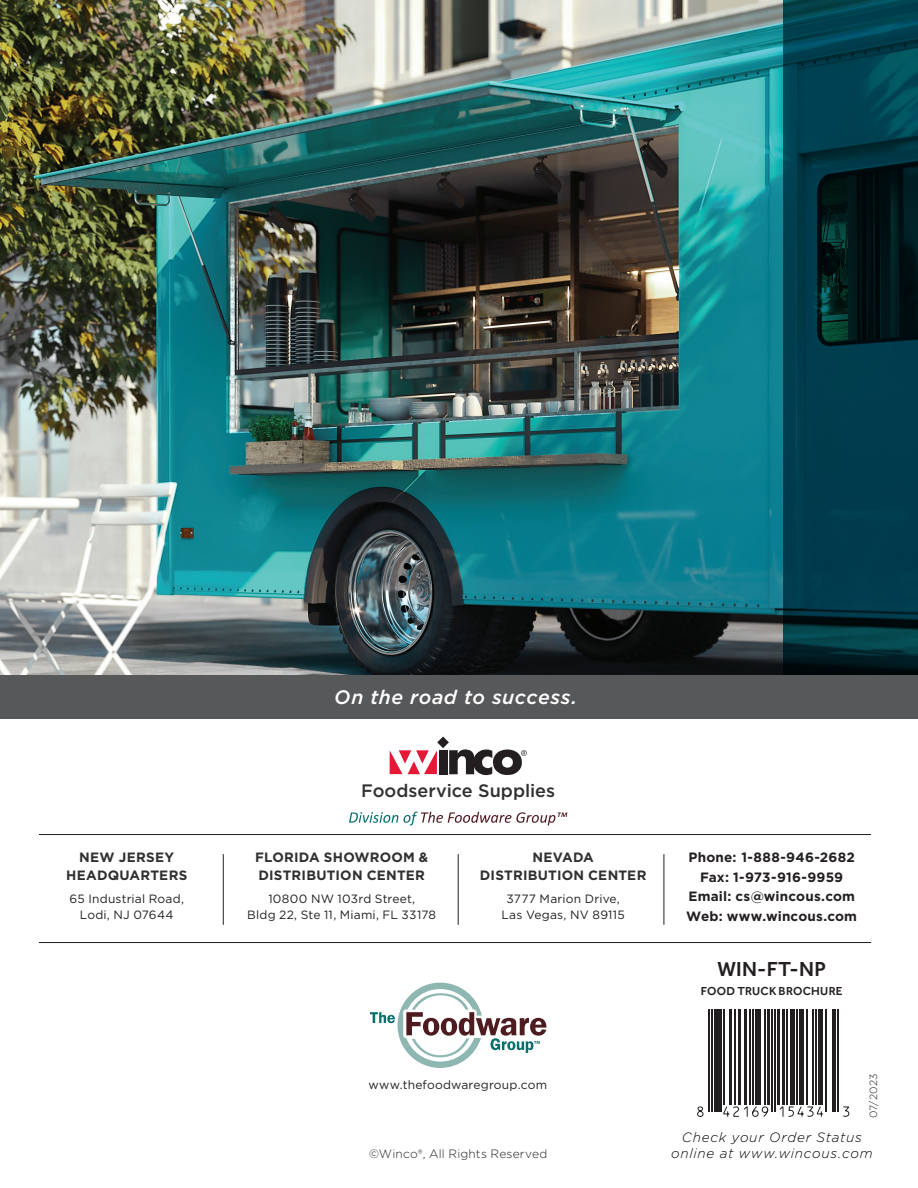
<style>
.page{position:relative;width:918px;height:1188px;background:#fff}
.page>*{position:absolute;margin:0;border:0;box-sizing:border-box;transform-origin:0 0}
.WINCO_INFO_align_L{font:500 21px "Effra";letter-spacing:.01em;color:#231f20}
.ROMANCE_TEXT{font:italic 500 19.5px "Gotham";letter-spacing:.03em;color:#fff}
.t1{font:500 18px "Gotham";color:#312f30}
.t2{font:700 13.5px/18px "Gotham";letter-spacing:.015em;color:#312f30}
.t3{font:700 13.5px "Gotham";letter-spacing:.015em;color:#231f20}
.t4{font:italic 300 13.5px "Gotham";letter-spacing:.055em;color:#000}
.t5{font:12px "Gotham";letter-spacing:.015em;color:#231f20}
.t6{font:300 12px "Gotham";letter-spacing:.015em;color:#231f20}
.WINCO_INFO_align_L-2{font:500 12px "Effra";letter-spacing:.02em;color:#231f20}
.t7{font:300 10.5px "Gotham";letter-spacing:.02em;color:#231f20}
</style>
<div class="page">
<div style="left:0;top:621px;width:918px;height:97px;background:#57585a"></div>
<img style="left:0;top:0;width:783px;height:675px">
<svg style="left:783px;top:0;width:135px;height:675px;background:#003440"></svg>
<svg style="left:712px;top:1010px;width:123px;height:96px"></svg>
<hr style="left:708px;top:1010px;width:2px;height:102px;background:#231f20">
<hr style="left:711px;top:1010px;width:1px;height:102px;background:#231f20">
<hr style="left:714px;top:1010px;width:2px;height:102px;background:#231f20">
<hr style="left:718px;top:1010px;width:4px;height:102px;background:#231f20">
<hr style="left:723px;top:1010px;width:2px;height:95px;background:#231f20">
<hr style="left:729px;top:1010px;width:3px;height:95px;background:#231f20">
<hr style="left:734px;top:1010px;width:2px;height:95px;background:#231f20">
<hr style="left:738px;top:1010px;width:3px;height:95px;background:#231f20">
<hr style="left:744px;top:1010px;width:3px;height:95px;background:#231f20">
<hr style="left:749px;top:1010px;width:2px;height:95px;background:#231f20">
<hr style="left:752px;top:1010px;width:2px;height:95px;background:#231f20">
<div style="left:755px;top:1010px;width:5px;height:95px;background:#231f20"></div>
<hr style="left:765px;top:1010px;width:1px;height:95px;background:#231f20">
<hr style="left:767px;top:1010px;width:3px;height:95px;background:#231f20">
<hr style="left:771px;top:1010px;width:2px;height:102px;background:#231f20">
<hr style="left:774px;top:1010px;width:2px;height:102px;background:#231f20">
<hr style="left:777px;top:1010px;width:3px;height:95px;background:#231f20">
<hr style="left:782px;top:1010px;width:3px;height:95px;background:#231f20">
<hr style="left:787px;top:1010px;width:1px;height:95px;background:#231f20">
<hr style="left:791px;top:1010px;width:4px;height:95px;background:#231f20">
<hr style="left:796px;top:1010px;width:2px;height:95px;background:#231f20">
<hr style="left:799px;top:1010px;width:4px;height:95px;background:#231f20">
<hr style="left:806px;top:1010px;width:1px;height:95px;background:#231f20">
<hr style="left:813px;top:1010px;width:1px;height:95px;background:#231f20">
<hr style="left:815px;top:1010px;width:2px;height:95px;background:#231f20">
<hr style="left:818px;top:1010px;width:4px;height:95px;background:#231f20">
<hr style="left:825px;top:1010px;width:1px;height:102px;background:#231f20">
<hr style="left:832px;top:1010px;width:1px;height:102px;background:#231f20">
<hr style="left:835px;top:1010px;width:1px;height:102px;background:#231f20">
<hr style="left:837px;top:1010px;width:2px;height:102px;background:#231f20">
<svg style="left:697px;top:1106px;width:153px;height:11px"></svg>
<svg style="left:370px;top:983px;width:176px;height:85px"></svg>
<svg style="left:390px;top:737px;width:137px;height:39px"></svg>
<svg style="left:349px;top:812px;width:218px;height:13px"></svg>
<hr style="left:664px;top:854px;width:1px;height:71px;background:#231f20">
<hr style="left:223px;top:854px;width:1px;height:71px;background:#231f20">
<hr style="left:458px;top:854px;width:1px;height:71px;background:#231f20">
<hr style="left:39px;top:834px;width:832px;height:1px;background:#231f20">
<hr style="left:39px;top:942px;width:832px;height:1px;background:#231f20">
<p class="t2" style="left:79px;top:849px;width:96px">NEW JERSEY</p>
<p class="t2" style="left:66px;top:867px;width:123px">HEADQUARTERS</p>
<p class="t5" style="left:70px;top:891px;width:116px">65 Industrial Road,</p>
<p class="t5" style="left:80px;top:908px;width:95px">Lodi, NJ 07644</p>
<p class="ROMANCE_TEXT" style="left:334px;top:684px;width:245px">On the road to success.</p>
<p class="t1" style="left:361px;top:779px;width:195px">Foodservice Supplies</p>
<p class="t2" style="left:255px;top:849px;width:175px">FLORIDA SHOWROOM &amp;<br>DISTRIBUTION CENTER</p>
<p class="t5" style="left:268px;top:891px;width:148px">10800 NW 103rd Street,</p>
<p class="t5" style="left:247px;top:908px;width:190px">Bldg 22, Ste 11, Miami, FL 33178</p>
<p class="t2" style="left:532px;top:849px;width:63px">NEVADA</p>
<p class="t2" style="left:480px;top:867px;width:168px">DISTRIBUTION CENTER</p>
<p class="t5" style="left:506px;top:891px;width:115px">3777 Marion Drive,</p>
<p class="t5" style="left:502px;top:908px;width:125px">Las Vegas, NV 89115</p>
<p class="t5" style="left:368px;top:1077px;width:180px">www.thefoodwaregroup.com</p>
<p class="t3" style="left:689px;top:849px;width:168px">Phone: 1-888-946-2682</p>
<p class="t3" style="left:700px;top:868px;width:145px">Fax: 1-973-916-9959</p>
<p class="t3" style="left:688px;top:888px;width:168px">Email: cs@wincous.com</p>
<p class="t3" style="left:686px;top:907px;width:172px">Web: www.wincous.com</p>
<p class="WINCO_INFO_align_L" style="left:718px;top:956px;width:110px">WIN-FT-NP</p>
<p class="WINCO_INFO_align_L-2" style="left:701px;top:984px;width:143px">FOOD TRUCK BROCHURE</p>
<p class="t7" style="left:867px;top:1118px;width:47px;rotate:-90deg">07/2023</p>
<p class="t4" style="left:682px;top:1129px;width:181px">Check your Order Status</p>
<p class="t6" style="left:369px;top:1147px;width:180px">©Winco®, All Rights Reserved</p>
<p class="t4" style="left:671px;top:1145px;width:203px">online at www.wincous.com</p>
</div>
